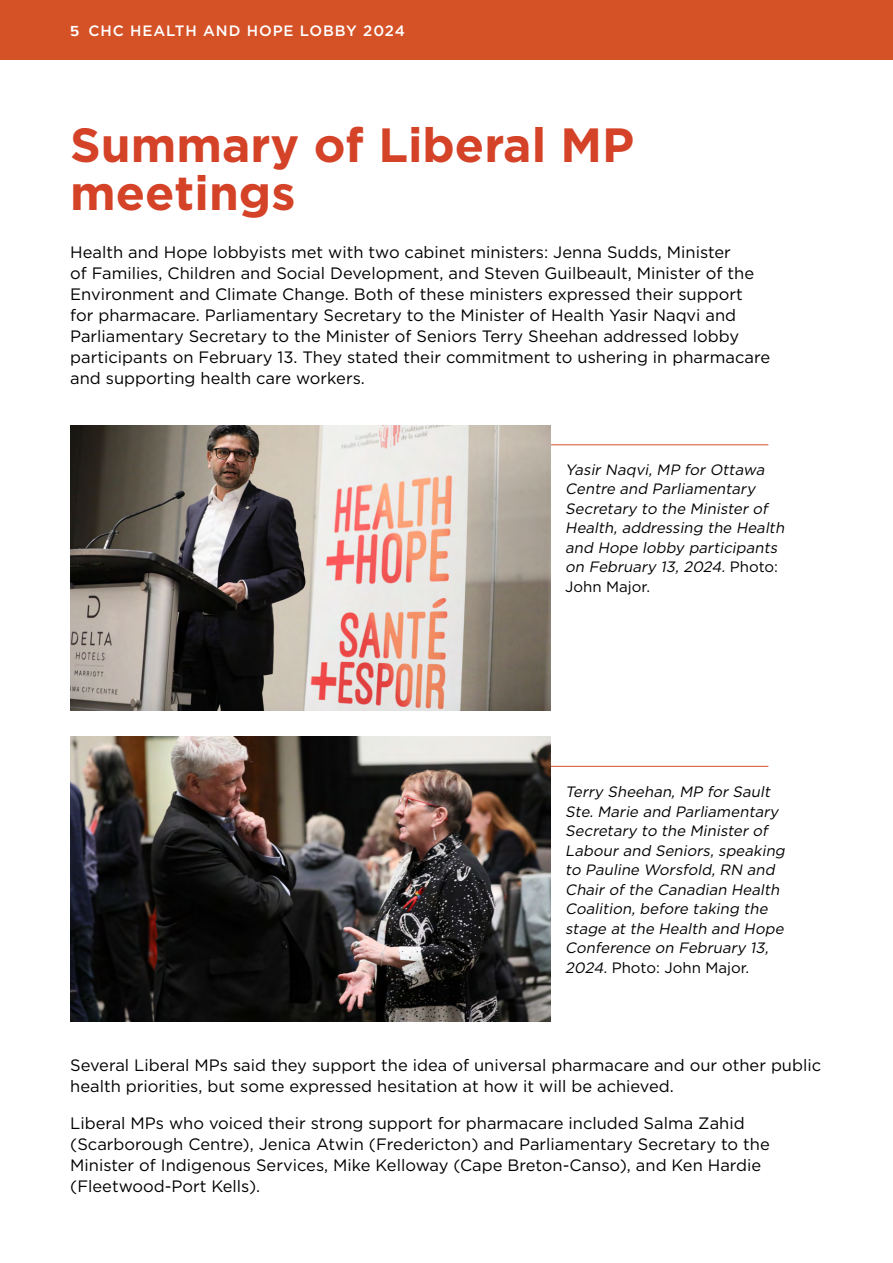
<style>
.page{position:relative;width:893px;height:1263px;background:#fff}
.page>*{position:absolute;margin:0;border:0;box-sizing:border-box;transform-origin:0 0}
.t1{font:700 48px/48px "Gotham";color:#d44227}
.t2{font:16.5px/21px "Gotham";color:#000}
.t3{font:italic 15px/19.5px "Gotham";color:#000}
.t4{font:500 15px "Gotham";letter-spacing:.06em;color:#fff}
.s1{font-family:"Proxima Nova";font-weight:700}
.s2{font-style:normal}
</style>
<div class="page">
<div style="left:0;top:0;width:893px;height:59px;background:#d55227"></div>
<hr style="left:483px;top:444px;width:285px;height:1px;background:#d55227">
<hr style="left:483px;top:766px;width:285px;height:1px;background:#d55227">
<img style="left:70px;top:425px;width:480px;height:285px">
<img style="left:70px;top:736px;width:480px;height:285px">
<p class="t4" style="left:70px;top:21px;width:336px"><span class="s1">5</span> CHC HEALTH AND HOPE LOBBY 2024</p>
<h1 class="t1" style="left:70px;top:120px;width:566px">Summary of Liberal MP meetings</h1>
<p class="t2" style="left:70px;top:241px;width:701px">Health and Hope lobbyists met with two cabinet ministers: Jenna Sudds, Minister<br>of Families, Children and Social Development, and Steven Guilbeault, Minister of the Environment and Climate Change. Both of these ministers expressed their support<br>for pharmacare. Parliamentary Secretary to the Minister of Health Yasir Naqvi and Parliamentary Secretary to the Minister of Seniors Terry Sheehan addressed lobby participants on February 13. They stated their commitment to ushering in pharmacare and supporting health care workers.</p>
<p class="t3" style="left:565px;top:459px;width:224px">Yasir Naqvi, MP for Ottawa<br>Centre and Parliamentary<br>Secretary to the Minister of<br>Health, addressing the Health and Hope lobby participants on February 13, 2024. <span class="s2">P h o t o :<br>John Major.</span></p>
<p class="t3" style="left:565px;top:782px;width:224px">Terry Sheehan, MP for Sault<br>Ste. Marie and Parliamentary<br>Secretary to the Minister of<br>Labour and Seniors, speaking to Pauline Worsfold, RN and<br>Chair of the Canadian Health<br>Coalition, before taking the stage at the Health and Hope<br>Conference on February 13,<br>2024. <span class="s2">Photo: John Major.</span></p>
<p class="t2" style="left:70px;top:1054px;width:752px">Several Liberal MPs said they support the idea of universal pharmacare and our other public health priorities, but some expressed hesitation at how it will be achieved.</p>
<p class="t2" style="left:70px;top:1113px;width:701px">Liberal MPs who voiced their strong support for pharmacare included Salma Zahid (Scarborough Centre), Jenica Atwin (Fredericton) and Parliamentary Secretary to the Minister of Indigenous Services, Mike Kelloway (Cape Breton-Canso), and Ken Hardie (Fleetwood-Port Kells).</p>
</div>
